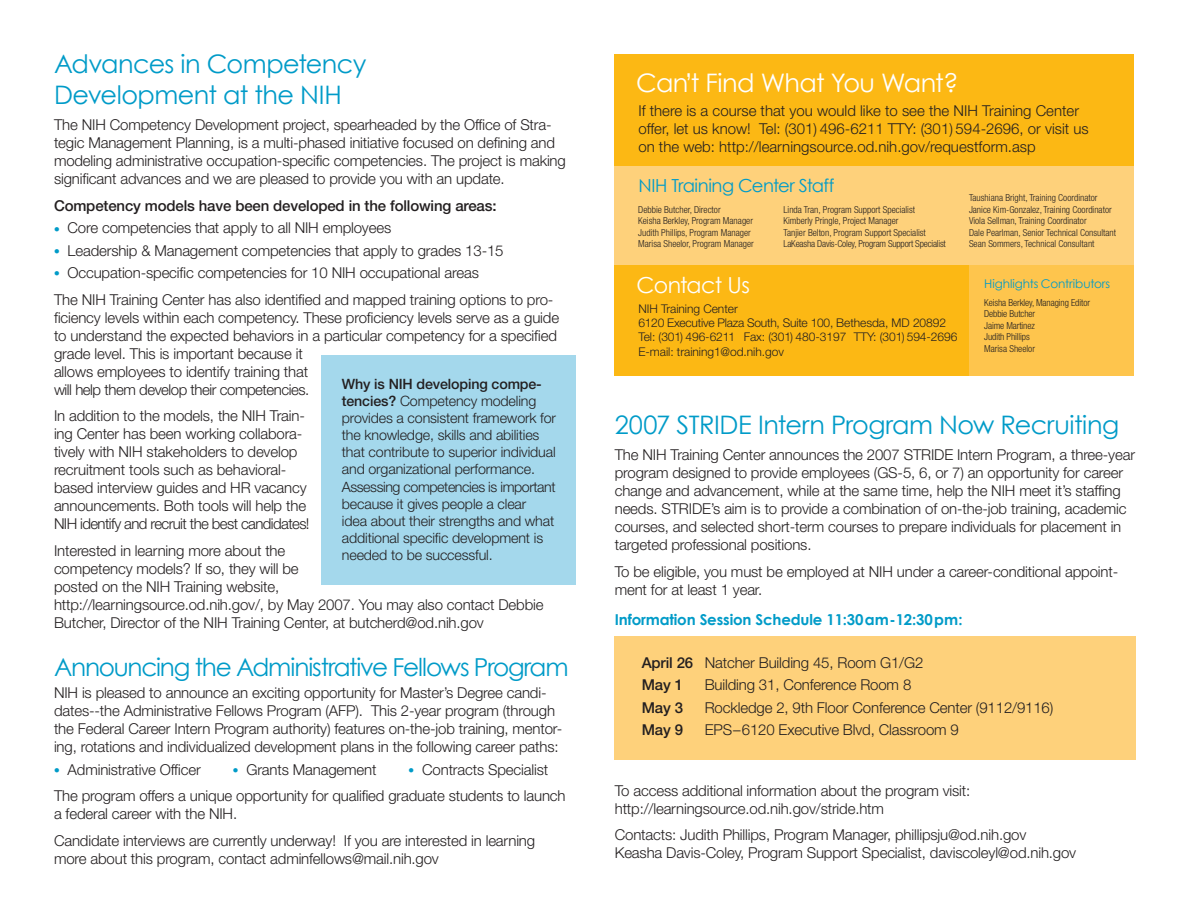
<style>
.page{position:relative;width:1188px;height:918px;background:#fff}
.page>*{position:absolute;margin:0;border:0;box-sizing:border-box;transform-origin:0 0}
.t1{font:25.5px/30.6px "Century Gothic";letter-spacing:-.02em;color:#009bc8}
.t2{font:25.5px "Century Gothic";letter-spacing:-.02em;color:#fff}
.t3{font:24.75px "Century Gothic";letter-spacing:-.05em;color:#009bc8}
.t4{font:22.05px "Century Gothic";letter-spacing:-.035em;color:#fff}
.t5{font:18px "Century Gothic";letter-spacing:-.03em;color:#009bc8}
.t6{font:300 15px/18px "Helvetica Neue LT Std";letter-spacing:-.01em;color:#231f20}
.t7{font:500 15px "Helvetica Neue LT Std";letter-spacing:-.01em;color:#231f20}
.t8{font:700 15px "Century Gothic";letter-spacing:-.01em;color:#009bc8}
.t9{font:300 14.25px/17.1px "Helvetica Neue LT Std";letter-spacing:-.01em;color:#231f20}
.t10{font:300 12px/14.4px "Helvetica Neue LT Std";letter-spacing:-.005em;color:#231f20}
.t11{font:12px "Century Gothic";letter-spacing:-.005em;color:#009bc8}
.t12{font:300 condensed 9.6px/11.6px "Helvetica Neue LT Std";color:#231f20}
.s1{color:#009bc8}
.s2{font-weight:500}
</style>
<div class="page">
<div style="left:615px;top:637px;width:521px;height:123px;background:#fed17b"></div>
<div style="left:615px;top:54px;width:519px;height:321px;background:#fcb814"></div>
<div style="left:969px;top:262px;width:165px;height:113px;background:#fec54d"></div>
<div style="left:615px;top:167px;width:519px;height:98px;background:#fed17b"></div>
<div style="left:321px;top:355px;width:255px;height:230px;background:#a4d8ec"></div>
<h1 class="t1" style="left:54px;top:48px;width:314px">Advances in Competency<br>Development at the NIH</h1>
<p class="t6" style="left:54px;top:116px;width:513px">The NIH Competency Development project, spearheaded by the Office of Stra&shy;tegic Management Planning, is a multi-phased initiative focused on defining and modeling administrative occupation-specific competencies. The project is making significant advances and we are pleased to provide you with an update.</p>
<p class="t7" style="left:54px;top:197px;width:444px">Competency models have been developed in the following areas:</p>
<p class="t6" style="left:54px;top:219px;width:339px"><span class="s1">●</span> Core competencies that apply to all NIH employees</p>
<p class="t6" style="left:54px;top:241px;width:451px"><span class="s1">●</span> Leadership &amp; Management competencies that apply to grades 13-15</p>
<p class="t6" style="left:54px;top:259px;width:501px;line-height:26.7px"><span class="s1">●</span> Occupation-specific competencies for 10 NIH occupational areas<br>The NIH Training Center has also identified and mapped training options to pro-</p>
<p class="t6" style="left:54px;top:308px;width:507px">ficiency levels within each competency. These proficiency levels serve as a guide to understand the expected behaviors in a particular competency for a specified grade level. This is important because it<br>allows employees to identify training that<br>will help them develop their competencies.</p>
<p class="t6" style="left:54px;top:407px;width:257px">In addition to the models, the NIH Train&shy;ing Center has been working collabora&shy;tively with NIH stakeholders to develop recruitment tools such as behavioral&shy;based interview guides and HR vacancy announcements. Both tools will help the NIH identify and recruit the best candidates!</p>
<p class="t6" style="left:54px;top:541px;width:491px">Interested in learning more about the<br>competency models? If so, they will be<br>posted on the NIH Training website,<br>http://learningsource.od.nih.gov/, by May 2007. You may also contact Debbie Butcher, Director of the NIH Training Center, at butcherd@od.nih.gov</p>
<p class="t9" style="left:342px;top:375px;width:216px"><span class="s2">Why is NIH developing compe&shy;tencies?</span> Competency modeling provides a consistent framework for the knowledge, skills and abilities that contribute to superior individual and organizational performance.<br>Assessing competencies is important because it gives people a clear<br>idea about their strengths and what additional specific development is needed to be successful.</p>
<h2 class="t3" style="left:54px;top:652px;width:516px">Announcing the Administrative Fellows Program</h2>
<p class="t6" style="left:54px;top:684px;width:510px">NIH is pleased to announce an exciting opportunity for Master’s Degree candi&shy;dates--the Administrative Fellows Program (AFP). This 2-year program (through the Federal Career Intern Program authority) features on-the-job training, mentor&shy;ing, rotations and individualized development plans in the following career paths:</p>
<p class="t6" style="left:54px;top:760px;width:148px"><span class="s1">●</span> Administrative Officer</p>
<p class="t6" style="left:233px;top:760px;width:145px"><span class="s1">●</span> Grants Management</p>
<p class="t6" style="left:54px;top:756px;width:513px;line-height:26.7px;text-indent:355px"><span class="s1">●</span> Contracts Specialist<br>The program offers a unique opportunity for qualified graduate students to launch</p>
<p class="t6" style="left:54px;top:800px;width:483px;line-height:26.7px">a federal career with the NIH.<br>Candidate interviews are currently underway! If you are interested in learning</p>
<p class="t6" style="left:54px;top:849px;width:386px">more about this program, contact adminfellows@mail.nih.gov</p>
<h1 class="t2" style="left:636px;top:68px;width:324px">Can’t Find What You Want?</h1>
<p class="t6" style="left:638px;top:101px;width:452px">If there is a course that you would like to see the NIH Training Center offer, let us know! Tel: (301) 496-6211 TTY: (301) 594-2696, or visit us on the web: http://learningsource.od.nih.gov/requestform.asp</p>
<p class="t5" style="left:638px;top:174px;width:198px">NIH Training Center Staff</p>
<p class="t12" style="left:638px;top:203px;width:117px">Debbie Butcher, Director<br>Keisha Berkley, Program Manager<br>Judith Phillips, Program Manager<br>Marisa Sheelor, Program Manager</p>
<p class="t12" style="left:784px;top:203px;width:164px">Linda Tran, Program Support Specialist Kimberly Pringle, Project Manager<br>Tanjier Belton, Program Support Specialist LaKeasha Davis-Coley, Program Support Specialist</p>
<p class="t12" style="left:969px;top:192px;width:149px">Taushiana Bright, Training Coordinator Janice Kim-Gonzalez, Training Coordinator Viola Sellman, Training Coordinator<br>Dale Pearlman, Senior Technical Consultant Sean Sommers, Technical Consultant</p>
<h3 class="t4" style="left:637px;top:271px;width:115px">Contact Us</h3>
<p class="t10" style="left:638px;top:301px;width:321px">NIH Training Center<br>6120 Executive Plaza South, Suite 100, Bethesda, MD 20892<br>Tel: (301) 496-6211 Fax: (301) 480-3197 TTY: (301) 594-2696<br>E-mail: training1@od.nih.gov</p>
<p class="t11" style="left:984px;top:276px;width:128px">Highlights Contributors</p>
<p class="t12" style="left:984px;top:297px;width:107px">Keisha Berkley, Managing Editor<br>Debbie Butcher<br>Jaime Martinez<br>Judith Phillips<br>Marisa Sheelor</p>
<h1 class="t1" style="left:615px;top:409px;width:506px">2007 STRIDE Intern Program Now Recruiting</h1>
<p class="t6" style="left:615px;top:446px;width:522px">The NIH Training Center announces the 2007 STRIDE Intern Program, a three-year program designed to provide employees (GS-5, 6, or 7) an opportunity for career change and advancement, while at the same time, help the NIH meet it’s staffing needs. STRIDE’s aim is to provide a combination of on-the-job training, academic courses, and selected short-term courses to prepare individuals for placement in targeted professional positions.</p>
<p class="t6" style="left:615px;top:562px;width:505px">To be eligible, you must be employed at NIH under a career-conditional appoint&shy;ment for at least 1 year.</p>
<p class="t8" style="left:615px;top:610px;width:349px">Information Session Schedule 11:30am-12:30pm:</p>
<p class="t6" style="left:642px;top:651px;width:283px;line-height:22.4px"><span class="s2">April 26</span> Natcher Building 45, Room G1/G2<br><span class="s2">May 1</span></p>
<p class="t6" style="left:705px;top:676px;width:208px">Building 31, Conference Room 8</p>
<p class="t7" style="left:642px;top:698px;width:43px">May 3</p>
<p class="t6" style="left:705px;top:698px;width:350px">Rockledge 2, 9th Floor Conference Center (9112/9116)</p>
<p class="t7" style="left:642px;top:721px;width:43px">May 9</p>
<p class="t6" style="left:705px;top:720px;width:256px">EPS–6120 Executive Blvd, Classroom 9</p>
<p class="t6" style="left:615px;top:781px;width:357px">To access additional information about the program visit: http://learningsource.od.nih.gov/stride.htm</p>
<p class="t6" style="left:615px;top:826px;width:463px">Contacts: Judith Phillips, Program Manager, phillipsju@od.nih.gov<br>Keasha Davis-Coley, Program Support Specialist, daviscoleyl@od.nih.gov</p>
</div>
